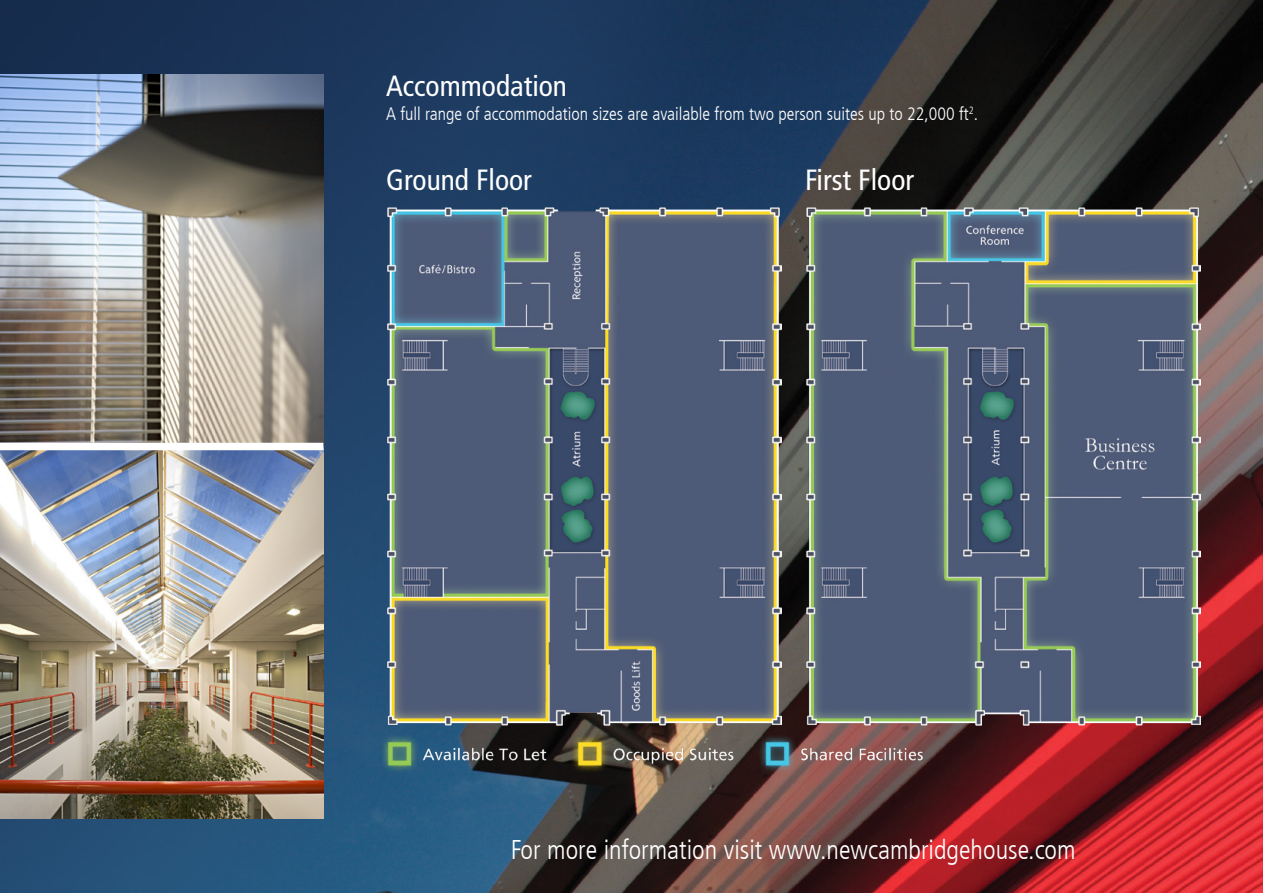
<style>
.page{position:relative;width:1263px;height:893px;background:#fff}
.page>*{position:absolute;margin:0;border:0;box-sizing:border-box;transform-origin:0 0}
.t1{font:condensed 29.25px "Frutiger LT Com";color:#fff}
.t2{font:300 condensed 27px "Frutiger LT Com";color:#fff}
.t3{font:300 condensed 18px "Frutiger LT Com";color:#fff}
</style>
<div class="page">
<img style="left:0;top:0;width:1263px;height:893px">
<img style="left:0;top:74px;width:323px;height:369px">
<img style="left:0;top:450px;width:323px;height:369px">
<div style="left:0;top:443px;width:323px;height:7px;background:#fff"></div>
<img style="left:386px;top:206px;width:395px;height:520px">
<img style="left:805px;top:206px;width:396px;height:520px">
<img style="left:366px;top:731px;width:571px;height:48px">
<p class="t1" style="left:386px;top:69px;width:182px">Accommodation</p>
<p class="t3" style="left:386px;top:104px;width:593px">A full range of accommodation sizes are available from two person suites up to 22,000 ft<sup>2</sup>.</p>
<p class="t1" style="left:386px;top:163px;width:147px">Ground Floor</p>
<p class="t1" style="left:805px;top:163px;width:110px">First Floor</p>
<p class="t2" style="left:511px;top:834px;width:566px">For more information visit www.newcambridgehouse.com</p>
</div>
